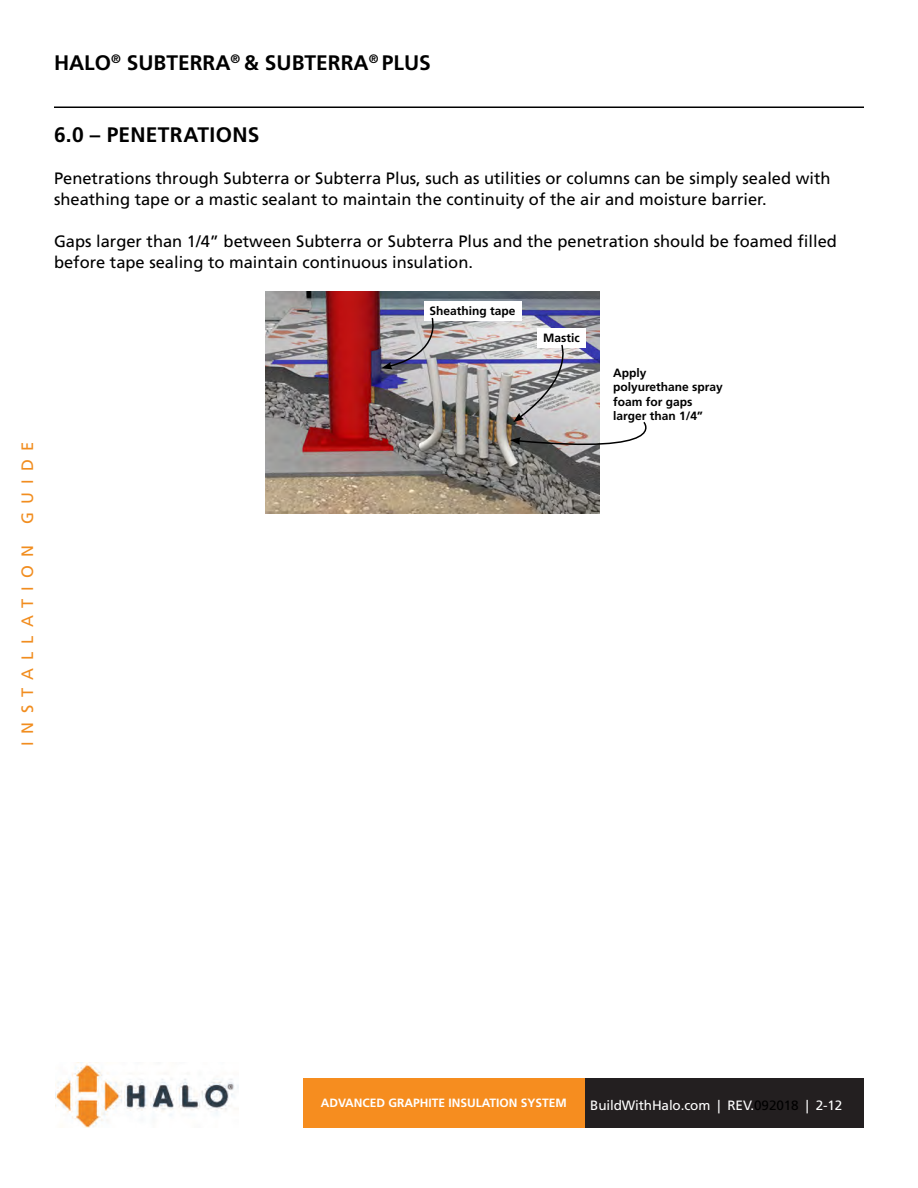
<style>
.page{position:relative;width:918px;height:1188px;background:#fff}
.page>*{position:absolute;margin:0;border:0;box-sizing:border-box;transform-origin:0 0}
.t1{font:700 21px "Frutiger LT Std";color:#000}
.t2{font:16.5px/21px "Frutiger LT Std";color:#000}
.t3{font:16.5px "Frutiger LT Std";letter-spacing:.5em;color:#f18d1f}
.t4{font:13.5px "Frutiger LT Std";letter-spacing:-.01em;color:#fff}
.Leaders{font:700 12px/14.4px "Frutiger";color:#000}
.t5{font:700 12px "Frutiger LT Std";color:#fff}
.s1{color:#000}
</style>
<div class="page">
<img style="left:55px;top:1062px;width:183px;height:65px">
<div style="left:582px;top:1078px;width:282px;height:49px;background:#231f20"></div>
<div style="left:303px;top:1078px;width:282px;height:49px;background:#f68d1f"></div>
<hr style="left:55px;top:107px;width:808px;height:1px;background:#000">
<img style="left:266px;top:291px;width:334px;height:223px">
<div style="left:424px;top:301px;width:97px;height:20px;background:#fff"></div>
<div style="left:538px;top:328px;width:48px;height:20px;background:#fff"></div>
<svg style="left:381px;top:317px;width:61px;height:52px"></svg>
<svg style="left:510px;top:344px;width:137px;height:111px"></svg>
<p class="t1" style="left:54px;top:50px;width:378px">HALO<sup>®</sup> SUBTERRA<sup>®</sup> &amp; SUBTERRA<sup>®</sup> PLUS</p>
<p class="t3" style="left:18px;top:524px;width:84px;rotate:-90deg">GUIDE</p>
<p class="t3" style="left:18px;top:746px;width:203px;rotate:-90deg">INSTALLATION</p>
<p class="t1" style="left:54px;top:122px;width:207px">6.0 – PENETRATIONS</p>
<p class="t2" style="left:54px;top:168px;width:778px">Penetrations through Subterra or Subterra Plus, such as utilities or columns can be simply sealed with sheathing tape or a mastic sealant to maintain the continuity of the air and moisture barrier.</p>
<p class="t2" style="left:54px;top:231px;width:785px">Gaps larger than 1/4” between Subterra or Subterra Plus and the penetration should be foamed filled before tape sealing to maintain continuous insulation.</p>
<p class="Leaders" style="left:430px;top:304px;width:88px">Sheathing tape</p>
<p class="Leaders" style="left:543px;top:331px;width:38px">Mastic</p>
<p class="Leaders" style="left:613px;top:366px;width:111px">Apply polyurethane spray foam for gaps larger than 1/4”</p>
<p class="t5" style="left:321px;top:1096px;width:248px">ADVANCED GRAPHITE INSULATION SYSTEM</p>
<p class="t4" style="left:590px;top:1097px;width:254px">BuildWithHalo.com | REV.<span class="s1">092018</span> | 2-12</p>
</div>
